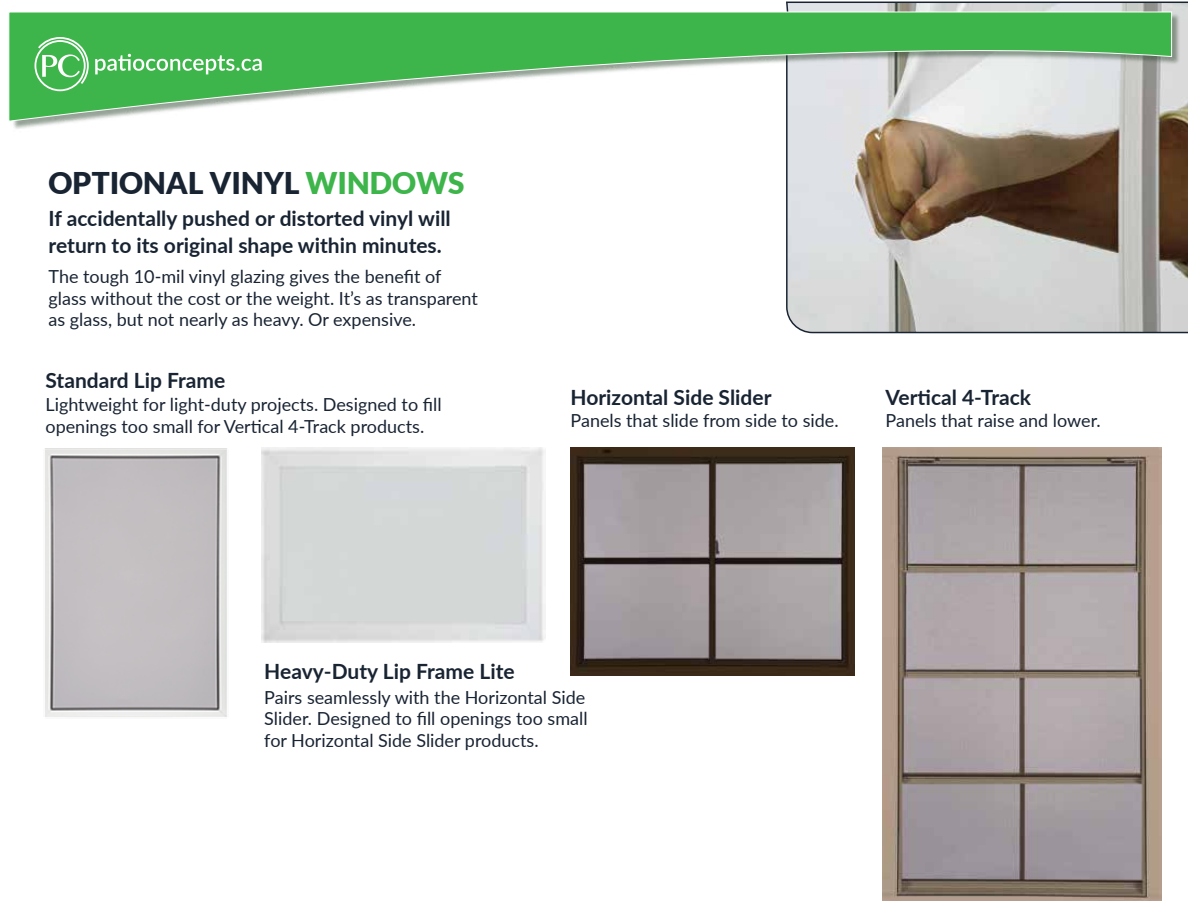
<style>
.page{position:relative;width:1188px;height:918px;background:#fff}
.page>*{position:absolute;margin:0;border:0;box-sizing:border-box;transform-origin:0 0}
.t1{font:900 30px "Lato";color:#192433}
.t2{font:700 21px/27px "Lato";color:#192433}
.t3{font:18px/21.6px "Lato";color:#192433}
.s1{color:#3db54a}
</style>
<div class="page">
<img style="left:262px;top:448px;width:283px;height:194px">
<img style="left:45px;top:448px;width:182px;height:269px">
<svg style="left:786px;top:180px;width:402px;height:154px;background:#aca7a1"></svg>
<img style="left:882px;top:447px;width:280px;height:453px">
<img style="left:570px;top:447px;width:285px;height:228px">
<img style="left:13px;top:1px;width:1175px;height:179px">
<svg style="left:8px;top:11px;width:1164px;height:111px"></svg>
<svg style="left:95px;top:54px;width:167px;height:20px"></svg>
<svg style="left:35px;top:37px;width:54px;height:54px;background:#6cc676"></svg>
<h1 class="t1" style="left:49px;top:166px;width:417px">OPTIONAL VINYL <span class="s1">WINDOWS</span></h1>
<p class="t2" style="left:49px;top:204px;width:404px">If accidentally pushed or distorted vinyl will return to its original shape within minutes.</p>
<p class="t3" style="left:49px;top:265px;width:431px">The tough 10-mil vinyl glazing gives the benefit of glass without the cost or the weight. It’s as transparent as glass, but not nearly as heavy. Or expensive.</p>
<p class="t2" style="left:45px;top:365px;width:181px">Standard Lip Frame</p>
<p class="t3" style="left:45px;top:393px;width:398px">Lightweight for light-duty projects. Designed to fill openings too small for Vertical 4-Track products.</p>
<p class="t2" style="left:571px;top:383px;width:202px">Horizontal Side Slider</p>
<p class="t3" style="left:571px;top:409px;width:270px">Panels that slide from side to side.</p>
<p class="t2" style="left:886px;top:383px;width:147px">Vertical 4-Track</p>
<p class="t3" style="left:886px;top:409px;width:217px">Panels that raise and lower.</p>
<p class="t2" style="left:264px;top:657px;width:252px">Heavy-Duty Lip Frame Lite</p>
<p class="t3" style="left:264px;top:685px;width:325px">Pairs seamlessly with the Horizontal Side<br>Slider. Designed to fill openings too small for Horizontal Side Slider products.</p>
</div>
